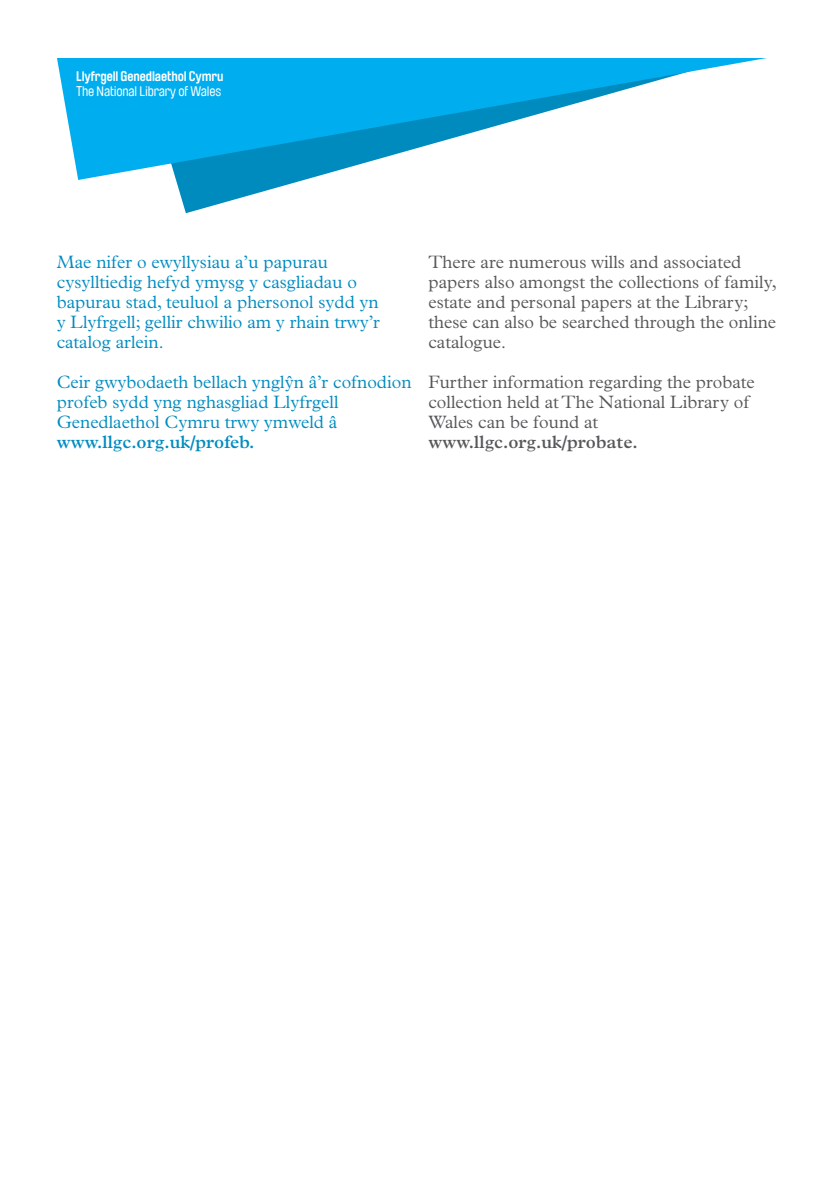
<style>
.page{position:relative;width:840px;height:1191px;background:#fff}
.page>*{position:absolute;margin:0;border:0;box-sizing:border-box;transform-origin:0 0}
.t1{font:300 18px/20px "Plantin MT Pro";color:#008bbf}
.t2{font:300 18px/20px "Plantin MT Pro";color:#565759}
.t3{font:600 18px "Plantin MT Std";color:#565759}
.t4{font:600 18px "Plantin MT Std";color:#008bbf}
.t5{font:700 13.8px "Brauer Neue";letter-spacing:-.01em;color:#fff}
.t6{font:13.8px "Brauer Neue";letter-spacing:-.01em;color:#fff}
</style>
<div class="page">
<svg style="left:176px;top:180px;width:128px;height:33px"></svg>
<svg style="left:57px;top:58px;width:710px;height:122px;fill:#00aeef"></svg>
<p class="t5" style="left:76px;top:68px;width:149px">Llyfrgell Genedlaethol Cymru</p>
<p class="t6" style="left:76px;top:84px;width:146px">The National Library of Wales</p>
<p class="t1" style="left:57px;top:252px;width:324px">Mae nifer o ewyllysiau a’u papurau cysylltiedig hefyd ymysg y casgliadau o bapurau stad, teuluol a phersonol sydd yn y Llyfrgell; gellir chwilio am y rhain trwy’r catalog arlein.</p>
<p class="t1" style="left:57px;top:372px;width:356px">Ceir gwybodaeth bellach ynglŷn â’r cofnodion profeb sydd yng nghasgliad Llyfrgell<br>Genedlaethol Cymru trwy ymweld â</p>
<p class="t4" style="left:57px;top:431px;width:199px">www.llgc.org.uk/profeb.</p>
<p class="t2" style="left:428px;top:252px;width:349px">There are numerous wills and associated papers also amongst the collections of family, estate and personal papers at the Library; these can also be searched through the online catalogue.</p>
<p class="t2" style="left:428px;top:372px;width:327px">Further information regarding the probate collection held at The National Library of<br>Wales can be found at</p>
<p class="t3" style="left:428px;top:431px;width:211px">www.llgc.org.uk/probate.</p>
</div>
